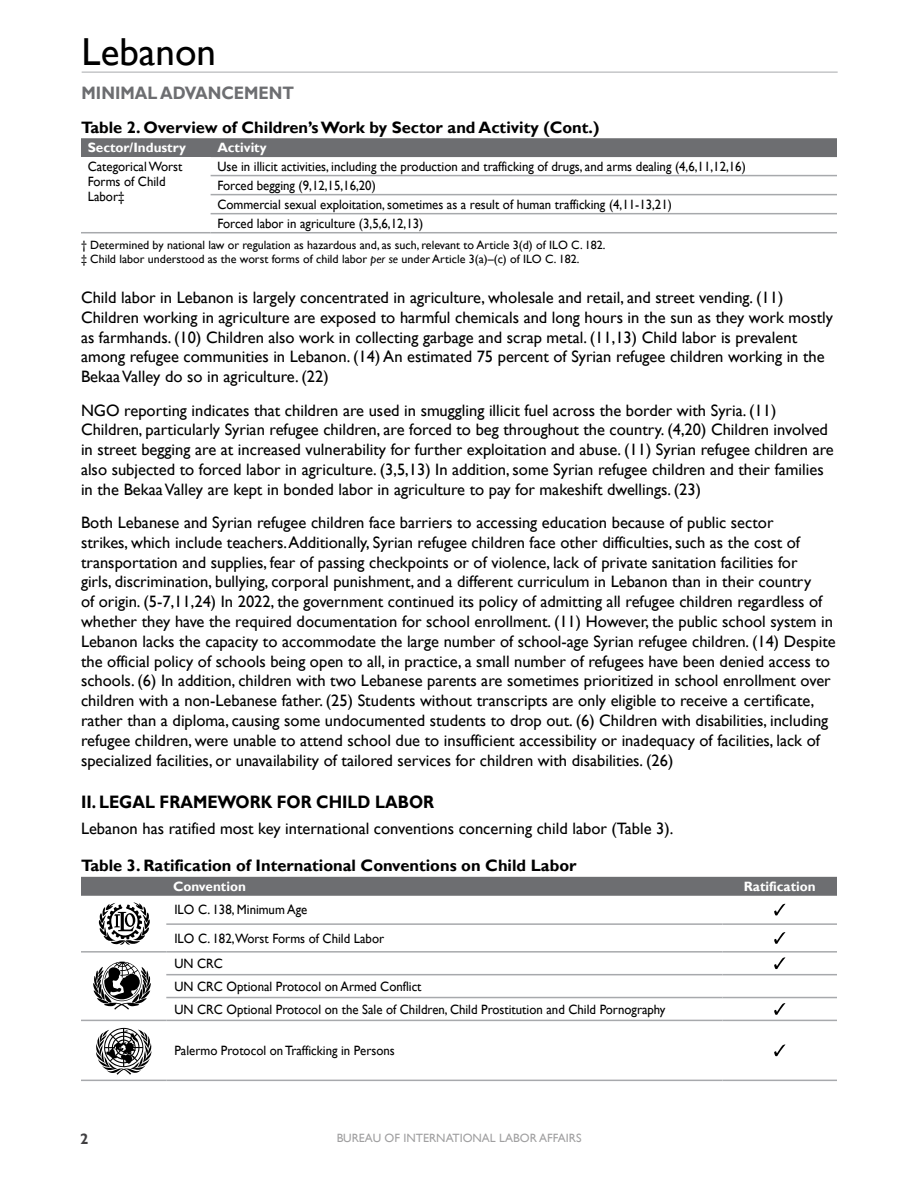
<style>
.page{position:relative;width:918px;height:1188px;background:#fff}
.page>*{position:absolute;margin:0;border:0;box-sizing:border-box;transform-origin:0 0}
.t1{font:39px "Gill Sans";color:#000}
.t2{font:700 18px "Gill Sans";color:#000;scale:.9 1}
.t3{font:700 18px "Gill Sans";color:#6d6e71;scale:.9 1}
.t4{font:16.5px/19.8px "Gill Sans";color:#000}
.TABLE_TITLES{font:700 16.5px "Gill Sans";color:#000}
.t5{font:700 15px "Gill Sans";color:#414042}
.Table_Text{font:13.5px/15px "Gill Sans";color:#000;scale:.95 1}
.Table_Head_reverse{font:700 13.5px "Gill Sans";color:#fff}
.Source{font:12px/14.4px "Gill Sans";color:#000}
.t6{font:12px "Gill Sans";color:#414042}
.s1{font-style:italic}
</style>
<div class="page">
<hr style="left:82px;top:72px;width:756px;height:1px;background:#a7a9ac">
<div style="left:81px;top:138px;width:756px;height:19px;background:#6d6e71"></div>
<svg style="left:211px;top:157px;width:626px;height:58px"></svg>
<hr style="left:211px;top:175px;width:626px;height:1px;background:#a7a9ac">
<hr style="left:211px;top:194px;width:626px;height:1px;background:#a7a9ac">
<hr style="left:211px;top:213px;width:626px;height:1px;background:#a7a9ac">
<hr style="left:81px;top:232px;width:130px;height:1px;background:#a7a9ac">
<hr style="left:211px;top:232px;width:626px;height:1px;background:#a7a9ac">
<div style="left:81px;top:877px;width:756px;height:19px;background:#6d6e71"></div>
<svg style="left:81px;top:903px;width:756px;height:177px"></svg>
<hr style="left:81px;top:1080px;width:85px;height:1px;background:#a7a9ac">
<hr style="left:166px;top:1080px;width:557px;height:1px;background:#a7a9ac">
<hr style="left:723px;top:1080px;width:114px;height:1px;background:#a7a9ac">
<hr style="left:166px;top:923px;width:557px;height:2px;background:#a7a9ac">
<hr style="left:723px;top:923px;width:114px;height:2px;background:#a7a9ac">
<hr style="left:81px;top:951px;width:85px;height:2px;background:#a7a9ac">
<hr style="left:166px;top:951px;width:557px;height:2px;background:#a7a9ac">
<hr style="left:723px;top:951px;width:114px;height:2px;background:#a7a9ac">
<hr style="left:166px;top:974px;width:557px;height:1px;background:#a7a9ac">
<hr style="left:723px;top:974px;width:114px;height:1px;background:#a7a9ac">
<hr style="left:166px;top:997px;width:557px;height:1px;background:#a7a9ac">
<hr style="left:723px;top:997px;width:114px;height:1px;background:#a7a9ac">
<hr style="left:81px;top:1020px;width:85px;height:1px;background:#a7a9ac">
<hr style="left:166px;top:1020px;width:557px;height:1px;background:#a7a9ac">
<hr style="left:723px;top:1020px;width:114px;height:1px;background:#a7a9ac">
<div style="left:96px;top:900px;width:55px;height:47px;background:#fff"></div>
<svg style="left:98px;top:902px;width:52px;height:43px"></svg>
<svg style="left:774px;top:904px;width:11px;height:11px"></svg>
<svg style="left:774px;top:932px;width:11px;height:12px"></svg>
<svg style="left:93px;top:962px;width:58px;height:48px"></svg>
<svg style="left:774px;top:957px;width:11px;height:12px"></svg>
<div style="left:774px;top:981px;width:11px;height:11px;background:#fff"></div>
<svg style="left:774px;top:1003px;width:11px;height:12px"></svg>
<svg style="left:96px;top:1028px;width:55px;height:47px"></svg>
<svg style="left:774px;top:1045px;width:11px;height:11px"></svg>
<h1 class="t1" style="left:82px;top:29px;width:136px">Lebanon</h1>
<p class="t3" style="left:82px;top:82px;width:238px">MINIMAL ADVANCEMENT</p>
<p class="TABLE_TITLES" style="left:81px;top:117px;width:520px">Table 2. Overview of Children’s Work by Sector and Activity (Cont.)</p>
<p class="Table_Head_reverse" style="left:88px;top:140px;width:100px">Sector/Industry</p>
<p class="Table_Head_reverse" style="left:217px;top:140px;width:51px">Activity</p>
<p class="Table_Text" style="left:88px;top:159px;width:101px">Categorical Worst<br>Forms of Child<br>Labor‡</p>
<p class="Table_Text" style="left:217px;top:159px;width:558px">Use in illicit activities, including the production and trafficking of drugs, and arms dealing (4,6,11,12,16)</p>
<p class="Table_Text" style="left:217px;top:178px;width:168px">Forced begging (9,12,15,16,20)</p>
<p class="Table_Text" style="left:217px;top:197px;width:480px">Commercial sexual exploitation, sometimes as a result of human trafficking (4,11-13,21)</p>
<p class="Table_Text" style="left:217px;top:216px;width:218px">Forced labor in agriculture (3,5,6,12,13)</p>
<p class="Source" style="left:81px;top:238px;width:526px">† Determined by national law or regulation as hazardous and, as such, relevant to Article 3(d) of ILO C. 182. ‡ Child labor understood as the worst forms of child labor <span class="s1">per se</span> under Article 3(a)–(c) of ILO C. 182.</p>
<p class="t4" style="left:81px;top:288px;width:753px">Child labor in Lebanon is largely concentrated in agriculture, wholesale and retail, and street vending. (11)<br>Children working in agriculture are exposed to harmful chemicals and long hours in the sun as they work mostly as farmhands. (10) Children also work in collecting garbage and scrap metal. (11,13) Child labor is prevalent among refugee communities in Lebanon. (14) An estimated 75 percent of Syrian refugee children working in the Bekaa Valley do so in agriculture. (22)</p>
<p class="t4" style="left:81px;top:400px;width:754px">NGO reporting indicates that children are used in smuggling illicit fuel across the border with Syria. (11)<br>Children, particularly Syrian refugee children, are forced to beg throughout the country. (4,20) Children involved in street begging are at increased vulnerability for further exploitation and abuse. (11) Syrian refugee children are also subjected to forced labor in agriculture. (3,5,13) In addition, some Syrian refugee children and their families in the Bekaa Valley are kept in bonded labor in agriculture to pay for makeshift dwellings. (23)</p>
<p class="t4" style="left:81px;top:513px;width:756px">Both Lebanese and Syrian refugee children face barriers to accessing education because of public sector<br>strikes, which include teachers. Additionally, Syrian refugee children face other difficulties, such as the cost of transportation and supplies, fear of passing checkpoints or of violence, lack of private sanitation facilities for<br>girls, discrimination, bullying, corporal punishment, and a different curriculum in Lebanon than in their country<br>of origin. (5-7,11,24) In 2022, the government continued its policy of admitting all refugee children regardless of whether they have the required documentation for school enrollment. (11) However, the public school system in Lebanon lacks the capacity to accommodate the large number of school-age Syrian refugee children. (14) Despite the official policy of schools being open to all, in practice, a small number of refugees have been denied access to schools. (6) In addition, children with two Lebanese parents are sometimes prioritized in school enrollment over children with a non-Lebanese father. (25) Students without transcripts are only eligible to receive a certificate, rather than a diploma, causing some undocumented students to drop out. (6) Children with disabilities, including refugee children, were unable to attend school due to insufficient accessibility or inadequacy of facilities, lack of specialized facilities, or unavailability of tailored services for children with disabilities. (26)</p>
<h2 class="t2" style="left:81px;top:791px;width:394px">II. LEGAL FRAMEWORK FOR CHILD LABOR</h2>
<p class="t4" style="left:81px;top:819px;width:594px">Lebanon has ratified most key international conventions concerning child labor (Table 3).</p>
<h3 class="TABLE_TITLES" style="left:81px;top:855px;width:497px">Table 3. Ratification of International Conventions on Child Labor</h3>
<p class="Table_Head_reverse" style="left:173px;top:878px;width:74px">Convention</p>
<p class="Table_Head_reverse" style="left:744px;top:878px;width:74px">Ratification</p>
<p class="Table_Text" style="left:174px;top:902px;width:141px">ILO C. 138, Minimum Age</p>
<p class="Table_Text" style="left:174px;top:931px;width:222px">ILO C. 182,Worst Forms of Child Labor</p>
<p class="Table_Text" style="left:174px;top:956px;width:53px">UN CRC</p>
<p class="Table_Text" style="left:174px;top:979px;width:262px">UN CRC Optional Protocol on Armed Conflict</p>
<p class="Table_Text" style="left:174px;top:1002px;width:518px">UN CRC Optional Protocol on the Sale of Children, Child Prostitution and Child Pornography</p>
<p class="Table_Text" style="left:174px;top:1043px;width:233px">Palermo Protocol on Trafficking in Persons</p>
<p class="t5" style="left:80px;top:1130px;width:10px">2</p>
<p class="t6" style="left:336px;top:1131px;width:247px">BUREAU OF INTERNATIONAL LABOR AFFAIRS</p>
</div>
